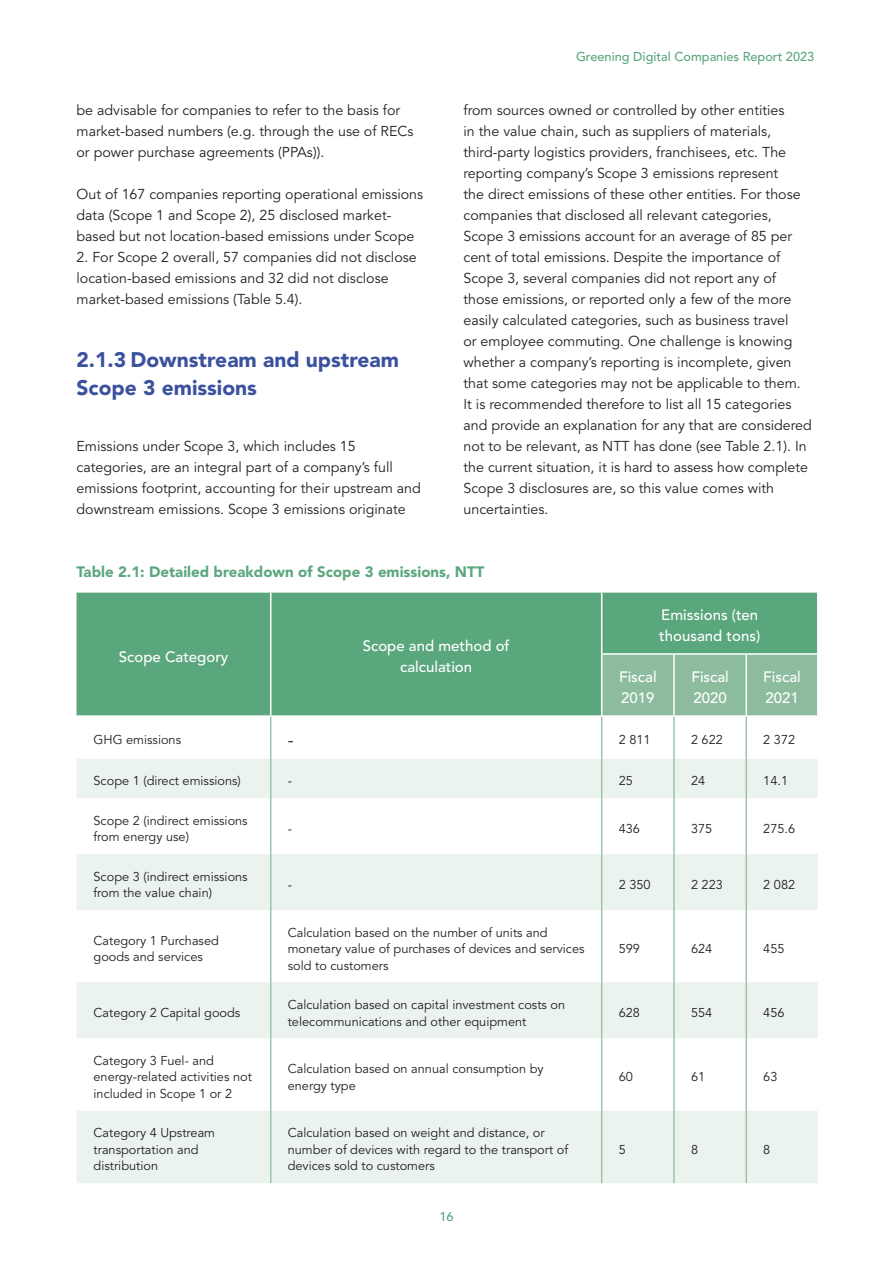
<style>
.page{position:relative;width:893px;height:1263px;background:#fff}
.page>*{position:absolute;margin:0;border:0;box-sizing:border-box;transform-origin:0 0}
.Subheading__1_1_1_s{font:900 21px/28.5px "Avenir LT Std";color:#3c519e}
.t1{font:18px "Avenir LT Std";color:#231f20}
.t2{font:500 15px/21px "Avenir LT Std";color:#fff}
.Table_titles_new_green{font:900 15px "Avenir LT Std";color:#5ba77d}
.Body_Text{font:14.25px/21px "Avenir LT Std";color:#231f20}
.t3{font:12.75px/16.5px "Avenir LT Std";color:#231f20}
.t4{font:500 12.75px "Avenir LT Std";color:#5ba77d}
</style>
<div class="page">
<div style="left:77px;top:593px;width:740px;height:122px;background:#5ba77d"></div>
<div style="left:602px;top:655px;width:215px;height:60px;background:#8cbc9d"></div>
<svg style="left:77px;top:759px;width:741px;height:424px;fill:#ebf3ee"></svg>
<hr style="left:270px;top:593px;width:1px;height:61px;background:#fff">
<hr style="left:270px;top:654px;width:1px;height:61px;background:#fff">
<hr style="left:601px;top:593px;width:1px;height:60px;background:#fff">
<hr style="left:601px;top:653px;width:73px;height:2px;background:#fff">
<hr style="left:601px;top:655px;width:1px;height:60px;background:#fff">
<hr style="left:674px;top:653px;width:72px;height:2px;background:#fff">
<hr style="left:673px;top:655px;width:2px;height:60px;background:#fff">
<hr style="left:746px;top:653px;width:73px;height:2px;background:#fff">
<hr style="left:745px;top:655px;width:2px;height:60px;background:#fff">
<hr style="left:270px;top:717px;width:1px;height:42px;background:#9cc4a9">
<hr style="left:601px;top:717px;width:1px;height:42px;background:#9cc4a9">
<hr style="left:673px;top:717px;width:2px;height:42px;background:#9cc4a9">
<hr style="left:745px;top:717px;width:2px;height:42px;background:#9cc4a9">
<hr style="left:270px;top:759px;width:1px;height:39px;background:#9cc4a9">
<hr style="left:601px;top:759px;width:1px;height:39px;background:#9cc4a9">
<hr style="left:673px;top:759px;width:2px;height:39px;background:#9cc4a9">
<hr style="left:745px;top:759px;width:2px;height:39px;background:#9cc4a9">
<hr style="left:270px;top:798px;width:1px;height:56px;background:#9cc4a9">
<hr style="left:601px;top:798px;width:1px;height:56px;background:#9cc4a9">
<hr style="left:673px;top:798px;width:2px;height:56px;background:#9cc4a9">
<hr style="left:745px;top:798px;width:2px;height:56px;background:#9cc4a9">
<hr style="left:270px;top:854px;width:1px;height:56px;background:#9cc4a9">
<hr style="left:601px;top:854px;width:1px;height:56px;background:#9cc4a9">
<hr style="left:673px;top:854px;width:2px;height:56px;background:#9cc4a9">
<hr style="left:745px;top:854px;width:2px;height:56px;background:#9cc4a9">
<hr style="left:270px;top:910px;width:1px;height:72px;background:#9cc4a9">
<hr style="left:601px;top:910px;width:1px;height:72px;background:#9cc4a9">
<hr style="left:673px;top:910px;width:2px;height:72px;background:#9cc4a9">
<hr style="left:745px;top:910px;width:2px;height:72px;background:#9cc4a9">
<hr style="left:270px;top:982px;width:1px;height:56px;background:#9cc4a9">
<hr style="left:601px;top:982px;width:1px;height:56px;background:#9cc4a9">
<hr style="left:673px;top:982px;width:2px;height:56px;background:#9cc4a9">
<hr style="left:745px;top:982px;width:2px;height:56px;background:#9cc4a9">
<hr style="left:270px;top:1038px;width:1px;height:73px;background:#9cc4a9">
<hr style="left:601px;top:1038px;width:1px;height:73px;background:#9cc4a9">
<hr style="left:673px;top:1038px;width:2px;height:73px;background:#9cc4a9">
<hr style="left:745px;top:1038px;width:2px;height:73px;background:#9cc4a9">
<hr style="left:270px;top:1111px;width:1px;height:72px;background:#9cc4a9">
<hr style="left:601px;top:1111px;width:1px;height:72px;background:#9cc4a9">
<hr style="left:673px;top:1111px;width:2px;height:72px;background:#9cc4a9">
<hr style="left:745px;top:1111px;width:2px;height:72px;background:#9cc4a9">
<p class="Body_Text" style="left:77px;top:100px;width:339px">be advisable for companies to refer to the basis for market-based numbers (e.g. through the use of RECs or power purchase agreements (PPAs)).</p>
<p class="Body_Text" style="left:77px;top:184px;width:348px">Out of 167 companies reporting operational emissions data (Scope 1 and Scope 2), 25 disclosed market&shy;based but not location-based emissions under Scope</p>
<p class="Body_Text" style="left:77px;top:247px;width:342px">2. For Scope 2 overall, 57 companies did not disclose location-based emissions and 32 did not disclose market-based emissions (Table 5.4).</p>
<p class="Subheading__1_1_1_s" style="left:77px;top:345px;width:324px">2.1.3 Downstream and upstream<br>Scope 3 emissions</p>
<p class="Body_Text" style="left:77px;top:436px;width:346px">Emissions under Scope 3, which includes 15 categories, are an integral part of a company’s full emissions footprint, accounting for their upstream and downstream emissions. Scope 3 emissions originate</p>
<p class="t4" style="left:576px;top:49px;width:240px">Greening Digital Companies Report 2023</p>
<p class="Body_Text" style="left:463px;top:100px;width:350px">from sources owned or controlled by other entities<br>in the value chain, such as suppliers of materials, third-party logistics providers, franchisees, etc. The reporting company’s Scope 3 emissions represent<br>the direct emissions of these other entities. For those companies that disclosed all relevant categories, Scope 3 emissions account for an average of 85 per cent of total emissions. Despite the importance of Scope 3, several companies did not report any of those emissions, or reported only a few of the more easily calculated categories, such as business travel<br>or employee commuting. One challenge is knowing whether a company’s reporting is incomplete, given that some categories may not be applicable to them.<br>It is recommended therefore to list all 15 categories and provide an explanation for any that are considered not to be relevant, as NTT has done (see Table 2.1). In the current situation, it is hard to assess how complete Scope 3 disclosures are, so this value comes with uncertainties.</p>
<p class="Table_titles_new_green" style="left:77px;top:562px;width:409px">Table 2.1: Detailed breakdown of Scope 3 emissions, NTT</p>
<p class="t2" style="left:119px;top:646px;width:111px">Scope Category</p>
<p class="t2" style="left:363px;top:636px;width:148px;text-align:center">Scope and method of calculation</p>
<p class="t2" style="left:659px;top:605px;width:102px">Emissions (ten thousand tons)</p>
<p class="t2" style="left:619px;top:667px;width:39px">Fiscal<br>2019</p>
<p class="t2" style="left:691px;top:667px;width:39px">Fiscal<br>2020</p>
<p class="t2" style="left:763px;top:667px;width:39px">Fiscal<br>2021</p>
<p class="t3" style="left:94px;top:732px;width:89px">GHG emissions</p>
<p class="t1" style="left:288px;top:729px;width:7px">-</p>
<p class="t3" style="left:619px;top:732px;width:33px">2 811</p>
<p class="t3" style="left:691px;top:732px;width:33px">2 622</p>
<p class="t3" style="left:763px;top:732px;width:33px">2 372</p>
<p class="t3" style="left:94px;top:773px;width:149px">Scope 1 (direct emissions)</p>
<p class="t3" style="left:288px;top:773px;width:6px">-</p>
<p class="t3" style="left:619px;top:773px;width:16px">25</p>
<p class="t3" style="left:691px;top:773px;width:16px">24</p>
<p class="t3" style="left:763px;top:773px;width:26px">14.1</p>
<p class="t3" style="left:94px;top:812px;width:156px">Scope 2 (indirect emissions from energy use)</p>
<p class="t3" style="left:288px;top:821px;width:6px">-</p>
<p class="t3" style="left:619px;top:821px;width:23px">436</p>
<p class="t3" style="left:691px;top:821px;width:23px">375</p>
<p class="t3" style="left:763px;top:821px;width:33px">275.6</p>
<p class="t3" style="left:94px;top:868px;width:156px">Scope 3 (indirect emissions from the value chain)</p>
<p class="t3" style="left:288px;top:877px;width:6px">-</p>
<p class="t3" style="left:619px;top:877px;width:33px">2 350</p>
<p class="t3" style="left:691px;top:877px;width:33px">2 223</p>
<p class="t3" style="left:763px;top:877px;width:33px">2 082</p>
<p class="t3" style="left:94px;top:932px;width:127px">Category 1 Purchased goods and services</p>
<p class="t3" style="left:288px;top:924px;width:298px">Calculation based on the number of units and monetary value of purchases of devices and services sold to customers</p>
<p class="t3" style="left:619px;top:941px;width:23px">599</p>
<p class="t3" style="left:691px;top:941px;width:23px">624</p>
<p class="t3" style="left:763px;top:941px;width:23px">455</p>
<p class="t3" style="left:94px;top:1005px;width:148px">Category 2 Capital goods</p>
<p class="t3" style="left:288px;top:997px;width:279px">Calculation based on capital investment costs on telecommunications and other equipment</p>
<p class="t3" style="left:619px;top:1005px;width:23px">628</p>
<p class="t3" style="left:691px;top:1005px;width:23px">554</p>
<p class="t3" style="left:763px;top:1005px;width:23px">456</p>
<p class="t3" style="left:94px;top:1053px;width:160px">Category 3 Fuel- and energy-related activities not included in Scope 1 or 2</p>
<p class="t3" style="left:288px;top:1061px;width:258px">Calculation based on annual consumption by energy type</p>
<p class="t3" style="left:619px;top:1069px;width:16px">60</p>
<p class="t3" style="left:691px;top:1069px;width:16px">61</p>
<p class="t3" style="left:763px;top:1069px;width:16px">63</p>
<p class="t3" style="left:94px;top:1125px;width:123px">Category 4 Upstream transportation and distribution</p>
<p class="t3" style="left:288px;top:1125px;width:282px">Calculation based on weight and distance, or number of devices with regard to the transport of devices sold to customers</p>
<p class="t3" style="left:619px;top:1141px;width:9px">5</p>
<p class="t3" style="left:691px;top:1141px;width:9px">8</p>
<p class="t3" style="left:763px;top:1141px;width:9px">8</p>
<p class="t4" style="left:439px;top:1209px;width:16px">16</p>
</div>
